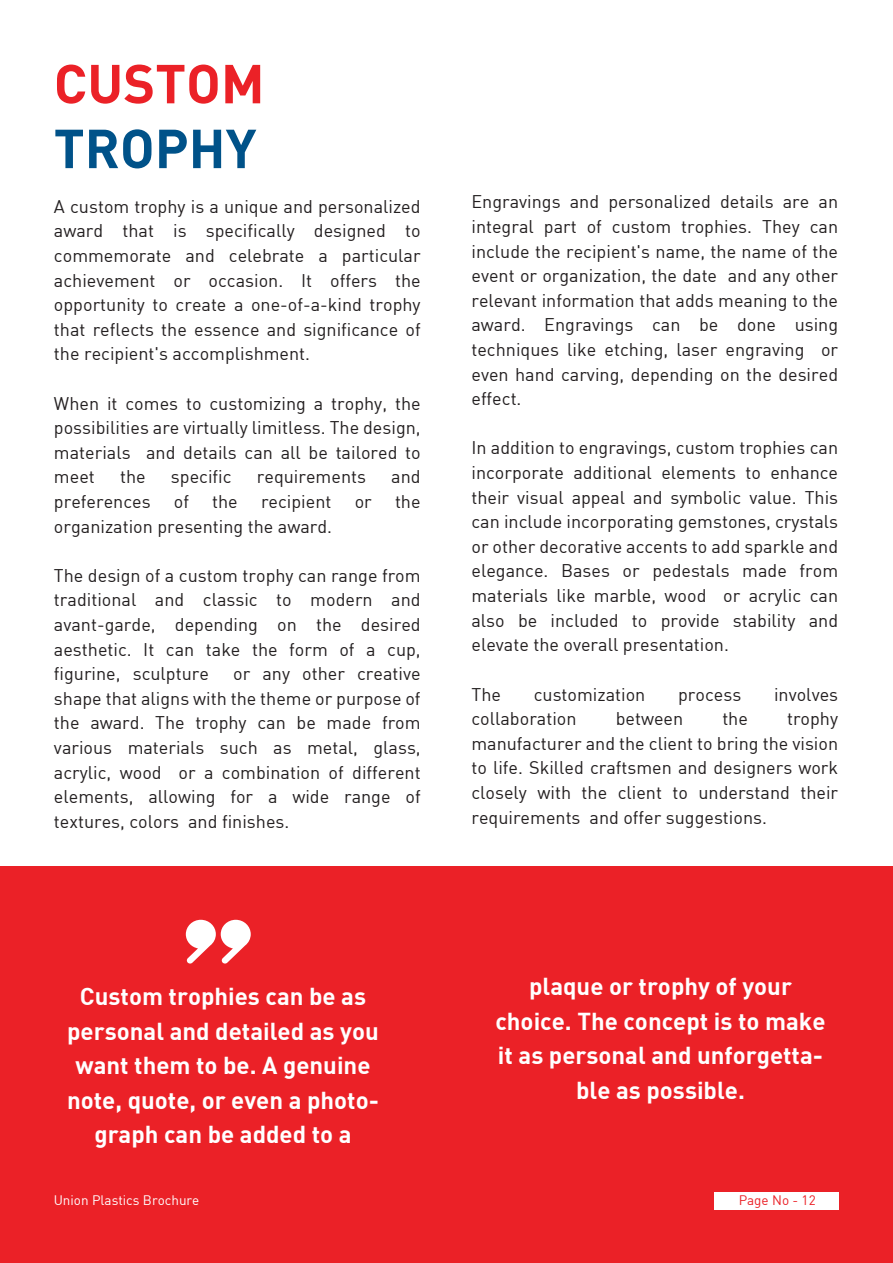
<style>
.page{position:relative;width:893px;height:1263px;background:#fff}
.page>*{position:absolute;margin:0;border:0;box-sizing:border-box;transform-origin:0 0}
.t1{font:54px "DIN Bold";color:#eb2127}
.t2{font:54px "DIN Bold";color:#005289}
.t3{font:24px/34.5px "DIN Bold";color:#fff;text-align:center}
.t4{font:18px/24.6px "DIN";color:#231f20;text-align:justify}
.t5{font:13.5px "DIN";color:#fff}
.t6{font:13.5px "DIN";color:#eb2127}
</style>
<div class="page">
<div style="left:0;top:865px;width:893px;height:398px;background:#eb2127"></div>
<svg style="left:186px;top:920px;width:65px;height:44px"></svg>
<div style="left:714px;top:1192px;width:125px;height:18px;background:#fff"></div>
<h1 class="t1" style="left:54px;top:49px;width:212px">CUSTOM</h1>
<h1 class="t2" style="left:54px;top:113px;width:204px">TROPHY</h1>
<p class="t4" style="left:54px;top:194px;width:368px">A custom trophy is a unique and personalized award that is specifically designed to commemorate and celebrate a particular achievement or occasion. It offers the opportunity to create a one-of-a-kind trophy that reflects the essence and significance of the recipient's accomplishment.</p>
<p class="t4" style="left:54px;top:390px;width:368px">When it comes to customizing a trophy, the possibilities are virtually limitless. The design, materials and details can all be tailored to meet</p>
<p class="t4" style="left:120px;top:464px;width:27px">the</p>
<p class="t4" style="left:171px;top:464px;width:62px">specific</p>
<p class="t4" style="left:257px;top:464px;width:111px">requirements</p>
<p class="t4" style="left:391px;top:464px;width:31px">and</p>
<p class="t4" style="left:54px;top:489px;width:98px">preferences</p>
<p class="t4" style="left:174px;top:489px;width:17px">of</p>
<p class="t4" style="left:212px;top:489px;width:27px">the</p>
<p class="t4" style="left:261px;top:489px;width:72px">recipient</p>
<p class="t4" style="left:355px;top:489px;width:19px">or</p>
<p class="t4" style="left:395px;top:489px;width:27px">the</p>
<p class="t4" style="left:54px;top:513px;width:280px">organization presenting the award.</p>
<p class="t4" style="left:54px;top:563px;width:368px">The design of a custom trophy can range from traditional and classic to modern and avant-garde, depending on the desired aesthetic. It can take the form of a cup, figurine, sculpture</p>
<p class="t4" style="left:54px;top:661px;width:368px;text-indent:179px">or any other creative shape that aligns with the theme or purpose of the award. The trophy can be made from various materials such as metal, glass, acrylic, wood or a combination of different elements, allowing for a wide range of textures, colors and finishes.</p>
<p class="t4" style="left:471px;top:189px;width:368px">Engravings and personalized details are an integral part of custom trophies. They can include the recipient's name, the name of the event or organization, the date and any other relevant information that adds meaning to the award. Engravings can be done using techniques like etching, laser engraving or even hand carving, depending on the desired effect.</p>
<p class="t4" style="left:471px;top:435px;width:368px">In addition to engravings, custom trophies can incorporate additional elements to enhance their visual appeal and symbolic value. This can include incorporating gemstones, crystals or other decorative accents to add sparkle and elegance. Bases or pedestals made from materials like marble, wood or acrylic can also be included to provide stability and elevate the overall presentation.</p>
<p class="t4" style="left:471px;top:681px;width:31px">The</p>
<p class="t4" style="left:534px;top:681px;width:113px">customization</p>
<p class="t4" style="left:678px;top:681px;width:65px">process</p>
<p class="t4" style="left:774px;top:681px;width:66px">involves</p>
<p class="t4" style="left:471px;top:706px;width:107px">collaboration</p>
<p class="t4" style="left:616px;top:706px;width:69px">between</p>
<p class="t4" style="left:722px;top:706px;width:27px">the</p>
<p class="t4" style="left:471px;top:706px;width:368px;text-indent:316px">trophy manufacturer and the client to bring the vision to life. Skilled craftsmen and designers work closely with the client to understand their requirements and offer suggestions.</p>
<h2 class="t3" style="left:67px;top:978px;width:313px">Custom trophies can be as personal and detailed as you want them to be. A genuine note, quote, or even a photo&shy;graph can be added to a</h2>
<h2 class="t3" style="left:495px;top:968px;width:332px">plaque or trophy of your choice. The concept is to make it as personal and unforgetta&shy;ble as possible.</h2>
<p class="t5" style="left:54px;top:1191px;width:147px">Union Plastics Brochure</p>
<p class="t6" style="left:739px;top:1191px;width:79px">Page No - 12</p>
</div>
